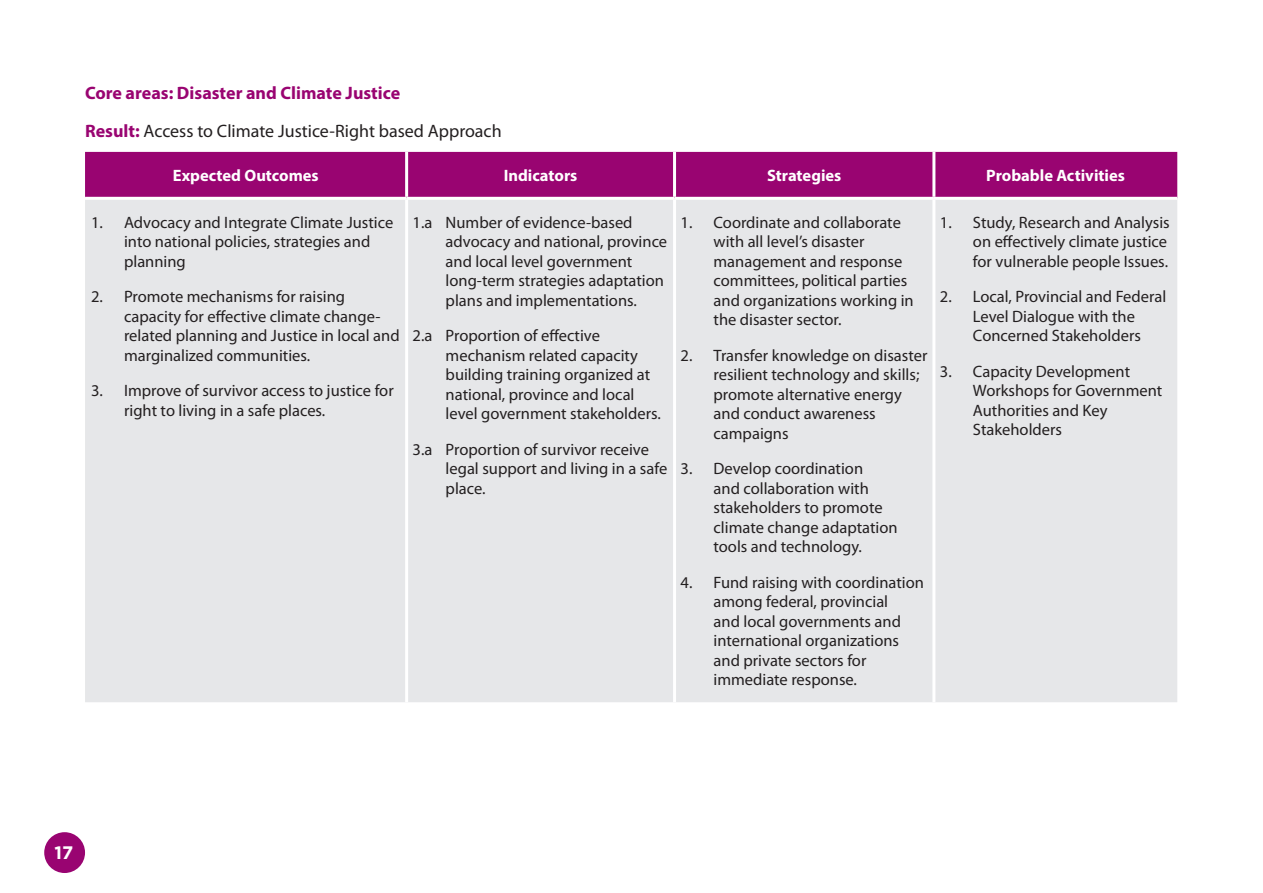
<style>
.page{position:relative;width:1263px;height:893px;background:#fff}
.page>*{position:absolute;margin:0;border:0;box-sizing:border-box;transform-origin:0 0}
.List_Paragraph{font:18px "Myriad Pro";color:#231f20}
.List_Paragraph-2{font:700 18px "Myriad Pro";color:#990471}
.t1{font:700 18px "Gotham";color:#fff}
.t2{font:16.5px/19.5px "Myriad Pro";color:#231f20}
.List_Paragraph-3{font:700 16.5px "Myriad Pro";color:#fff}
.s1{font-weight:700;color:#990471}
</style>
<div class="page">
<div style="left:85px;top:152px;width:1092px;height:45px;background:#990471"></div>
<div style="left:85px;top:200px;width:1092px;height:502px;background:#e6e7e9"></div>
<hr style="left:405px;top:152px;width:3px;height:45px;background:#fff">
<hr style="left:673px;top:152px;width:3px;height:45px;background:#fff">
<hr style="left:932px;top:152px;width:3px;height:45px;background:#fff">
<hr style="left:405px;top:200px;width:3px;height:502px;background:#fff">
<hr style="left:673px;top:200px;width:3px;height:502px;background:#fff">
<hr style="left:932px;top:200px;width:3px;height:502px;background:#fff">
<div style="left:44px;top:832px;width:41px;height:41px;background:#990471;border-radius:50%"></div>
<p class="List_Paragraph-2" style="left:85px;top:81px;width:317px">Core areas: Disaster and Climate Justice</p>
<p class="List_Paragraph" style="left:85px;top:120px;width:418px"><span class="s1">Result:</span> Access to Climate Justice-Right based Approach</p>
<p class="List_Paragraph-3" style="left:173px;top:165px;width:147px">Expected Outcomes</p>
<p class="List_Paragraph-3" style="left:504px;top:165px;width:75px">Indicators</p>
<p class="List_Paragraph-3" style="left:767px;top:165px;width:76px">Strategies</p>
<p class="List_Paragraph-3" style="left:986px;top:165px;width:140px">Probable Activities</p>
<p class="t2" style="left:124px;top:212px;width:271px;text-indent:-33px">1. Advocacy and Integrate Climate Justice into national policies, strategies and planning</p>
<p class="t2" style="left:124px;top:287px;width:277px;text-indent:-33px">2. Promote mechanisms for raising capacity for effective climate change&shy;related planning and Justice in local and marginalized communities.</p>
<p class="t2" style="left:124px;top:381px;width:271px;text-indent:-33px">3. Improve of survivor access to justice for right to living in a safe places.</p>
<p class="t2" style="left:446px;top:212px;width:223px;text-indent:-33px">1.a Number of evidence-based advocacy and national, province and local level government long-term strategies adaptation plans and implementations.</p>
<p class="t2" style="left:446px;top:326px;width:217px;text-indent:-33px">2.a Proportion of effective mechanism related capacity building training organized at national, province and local level government stakeholders.</p>
<p class="t2" style="left:446px;top:439px;width:223px;text-indent:-33px">3.a Proportion of survivor receive legal support and living in a safe place.</p>
<p class="t2" style="left:713px;top:212px;width:202px;text-indent:-33px">1. Coordinate and collaborate with all level’s disaster management and response committees, political parties and organizations working in the disaster sector.</p>
<p class="t2" style="left:713px;top:345px;width:215px;text-indent:-33px">2. Transfer knowledge on disaster resilient technology and skills; promote alternative energy and conduct awareness campaigns</p>
<p class="t2" style="left:713px;top:459px;width:186px;text-indent:-33px">3. Develop coordination<br>and collaboration with stakeholders to promote climate change adaptation tools and technology.</p>
<p class="t2" style="left:713px;top:572px;width:212px;text-indent:-33px">4. Fund raising with coordination among federal, provincial<br>and local governments and international organizations and private sectors for immediate response.</p>
<p class="t2" style="left:973px;top:212px;width:198px;text-indent:-33px">1. Study, Research and Analysis on effectively climate justice for vulnerable people Issues.</p>
<p class="t2" style="left:940px;top:287px;width:228px;text-align:center">2. Local, Provincial and Federal<br>Level Dialogue with the<br>Concerned Stakeholders</p>
<p class="t2" style="left:973px;top:361px;width:191px;text-indent:-33px">3. Capacity Development<br>Workshops for Government<br>Authorities and Key<br>Stakeholders</p>
<p class="t1" style="left:55px;top:843px;width:20px">17</p>
</div>
